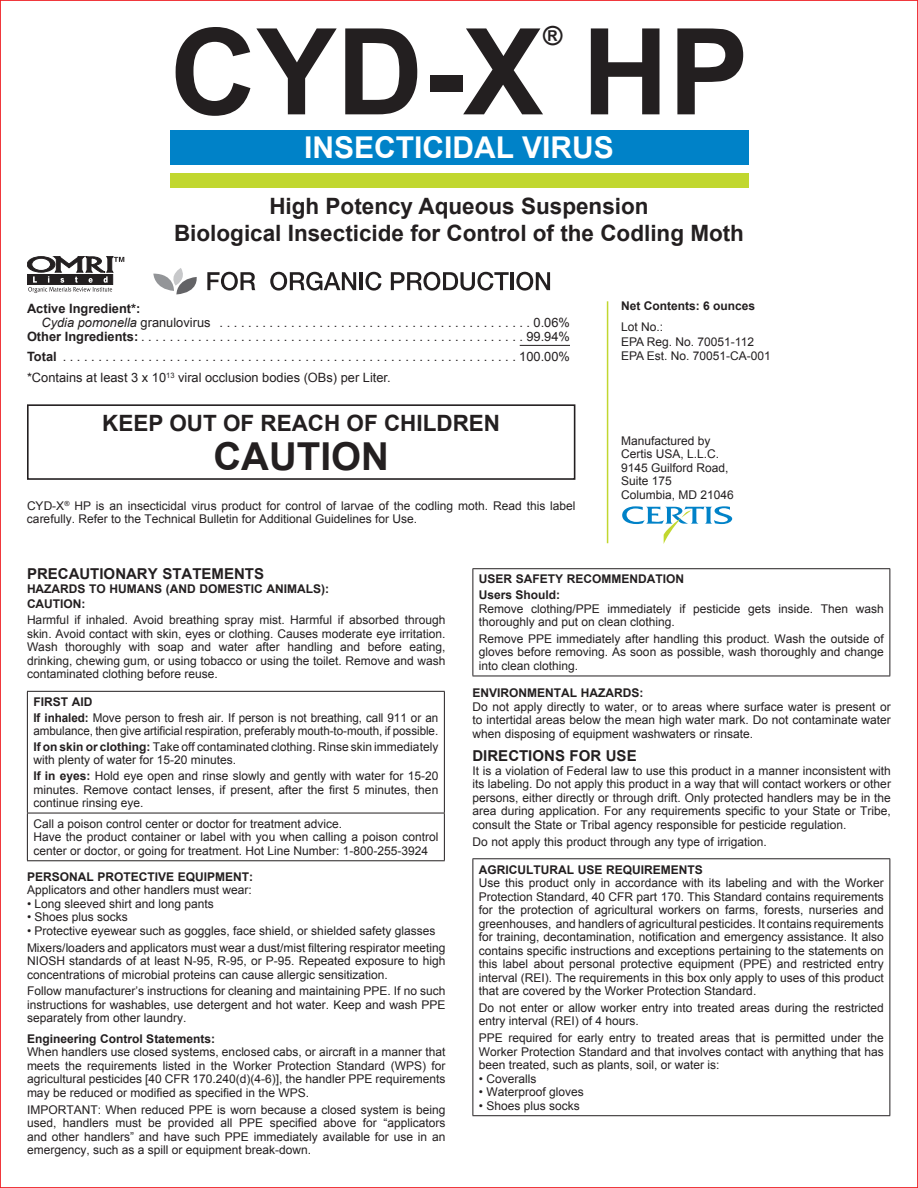
<style>
.page{position:relative;width:918px;height:1188px;background:#fff}
.page>*{position:absolute;margin:0;border:0;box-sizing:border-box;transform-origin:0 0}
.t1{font:700 120px "Arial";color:#231f20}
.t2{font:700 38.55px "Arial";color:#231f20}
.t3{font:700 30px "Arial";color:#fff}
.t4{font:700 26.25px "Arial";color:#231f20}
.t5{font:700 22.5px/27px "Arial";color:#231f20;text-align:center}
.t6{font:700 15px "Arial";color:#231f20}
.t7{font:12.9px/14.4px "Arial";color:#231f20}
.t8{font:12px/13.5px "Arial";color:#231f20}
.t9{font:700 12px/15.6px "Arial";color:#231f20}
.s1{font-weight:700}
.s2{font-style:italic}
</style>
<div class="page">
<hr style="left:27px;top:691px;width:418px;height:1px;background:#231f20">
<hr style="left:27px;top:692px;width:1px;height:121px;background:#231f20">
<hr style="left:444px;top:692px;width:1px;height:121px;background:#231f20">
<hr style="left:27px;top:813px;width:418px;height:1px;background:#231f20">
<hr style="left:27px;top:813px;width:1px;height:47px;background:#231f20">
<hr style="left:444px;top:813px;width:1px;height:47px;background:#231f20">
<hr style="left:27px;top:860px;width:418px;height:1px;background:#231f20">
<hr style="left:472px;top:568px;width:418px;height:1px;background:#231f20">
<hr style="left:472px;top:569px;width:1px;height:107px;background:#231f20">
<hr style="left:890px;top:569px;width:1px;height:107px;background:#231f20">
<hr style="left:472px;top:676px;width:418px;height:1px;background:#231f20">
<hr style="left:472px;top:858px;width:418px;height:1px;background:#231f20">
<hr style="left:472px;top:859px;width:1px;height:256px;background:#231f20">
<hr style="left:890px;top:859px;width:1px;height:256px;background:#231f20">
<hr style="left:472px;top:1115px;width:418px;height:1px;background:#231f20">
<div style="left:170px;top:173px;width:578px;height:15px;background:#c1d72f"></div>
<div style="left:170px;top:130px;width:578px;height:35px;background:#0082c8"></div>
<svg style="left:153px;top:268px;width:44px;height:26px"></svg>
<svg style="left:207px;top:272px;width:48px;height:19px"></svg>
<svg style="left:270px;top:272px;width:86px;height:19px"></svg>
<hr style="left:360px;top:272px;width:3px;height:18px;background:#231f20">
<svg style="left:365px;top:272px;width:16px;height:19px"></svg>
<svg style="left:391px;top:272px;width:118px;height:19px"></svg>
<hr style="left:511px;top:272px;width:3px;height:18px;background:#231f20">
<svg style="left:516px;top:272px;width:34px;height:19px"></svg>
<hr style="left:520px;top:345px;width:50px;height:1px;background:#231f20">
<div style="left:27px;top:404px;width:548px;height:76px;border:2px solid #231f20"></div>
<hr style="left:607px;top:301px;width:1px;height:242px;background:#c1d72f">
<svg style="left:622px;top:506px;width:110px;height:38px"></svg>
<svg style="left:27px;top:256px;width:97px;height:37px"></svg>
<h3 class="t4" style="left:543px;top:21px;width:21px">®</h3>
<h1 class="t1" style="left:170px;top:5px;width:580px">CYD-X HP</h1>
<h3 class="t3" style="left:304px;top:131px;width:28px">Insecticidal</h3>
<h3 class="t3" style="left:522px;top:131px;width:20px">Virus</h3>
<h3 class="t5" style="left:174px;top:192px;width:572px">High Potency Aqueous Suspension<br>Biological Insecticide for Control of the Codling Moth</h3>
<p class="t7" style="left:41px;top:301px;width:180px;text-indent:-14px"><span class="s1">Active Ingredient*:<br></span><span class="s2">Cydia pomonella</span> granulovirus .............................................</p>
<p class="t7" style="left:534px;top:315px;width:38px">0.06%</p>
<p class="t7" style="left:27px;top:330px;width:116px"><span class="s1">Other Ingredients:</span>.......................................................</p>
<p class="t7" style="left:526px;top:330px;width:45px">99.94%</p>
<p class="t7" style="left:27px;top:350px;width:37px"><span class="s1">Total</span> .................................................................</p>
<p class="t7" style="left:519px;top:350px;width:52px">100.00%</p>
<p class="t7" style="left:27px;top:371px;width:365px">*Contains at least 3 x 10<sup>13</sup> viral occlusion bodies (OBs) per Liter.</p>
<h3 class="t5" style="left:102px;top:409px;width:399px">KEEP OUT OF REACH OF CHILDREN</h3>
<h2 class="t2" style="left:213px;top:435px;width:177px">CAUTION</h2>
<p class="t8" style="left:27px;top:499px;width:550px">CYD-X<sup>®</sup> HP is an insecticidal virus product for control of larvae of the codling moth. Read this label carefully. Refer to the Technical Bulletin for Additional Guidelines for Use.</p>
<p class="t9" style="left:621px;top:298px;width:136px">Net Contents: 6 ounces</p>
<p class="t8" style="left:621px;top:320px;width:151px;line-height:14.4px">Lot No.:<br>EPA Reg. No. 70051-112<br>EPA Est. No. 70051-CA-001</p>
<p class="t8" style="left:621px;top:434px;width:114px">Manufactured by<br>Certis USA, L.L.C.<br>9145 Guilford Road,<br>Suite 175<br>Columbia, MD 21046</p>
<p class="t6" style="left:27px;top:566px;width:239px">PRECAUTIONARY STATEMENTS</p>
<p class="t9" style="left:27px;top:581px;width:304px">HAZARDS TO HUMANS (AND DOMESTIC ANIMALS):<br>CAUTION:</p>
<p class="t8" style="left:27px;top:613px;width:420px;text-align:justify">Harmful if inhaled. Avoid breathing spray mist. Harmful if absorbed through skin. Avoid contact with skin, eyes or clothing. Causes moderate eye irritation.<br>Wash thoroughly with soap and water after handling and before eating, drinking, chewing gum, or using tobacco or using the toilet. Remove and wash contaminated clothing before reuse.</p>
<p class="t8" style="left:33px;top:694px;width:406px;line-height:15.6px"><span class="s1">FIRST AID<br>If inhaled:</span> Move person to fresh air. If person is not breathing, call 911 or an</p>
<p class="t8" style="left:33px;top:723px;width:406px;line-height:15.6px">ambulance, then give artificial respiration, preferably mouth-to-mouth, if possible.<br><span class="s1">If on skin or clothing:</span> Take off contaminated clothing. Rinse skin immediately</p>
<p class="t8" style="left:33px;top:752px;width:406px;line-height:15.6px">with plenty of water for 15-20 minutes.<br><span class="s1">If in eyes:</span> Hold eye open and rinse slowly and gently with water for 15-20</p>
<p class="t8" style="left:33px;top:783px;width:406px">minutes. Remove contact lenses, if present, after the first 5 minutes, then continue rinsing eye.</p>
<p class="t8" style="left:33px;top:817px;width:406px">Call a poison control center or doctor for treatment advice.<br>Have the product container or label with you when calling a poison control center or doctor, or going for treatment. Hot Line Number: 1-800-255-3924</p>
<p class="t9" style="left:27px;top:869px;width:18px">Personal</p>
<p class="t9" style="left:97px;top:869px;width:17px">Protecti</p>
<p class="t9" style="left:158px;top:869px;width:46px">ve Equipment</p>
<p class="t9" style="left:249px;top:869px;width:5px">:</p>
<p class="t8" style="left:27px;top:883px;width:226px">Applicators and other handlers must wear:</p>
<p class="t8" style="left:27px;top:897px;width:188px">• Long sleeved shirt and long pants</p>
<p class="t8" style="left:27px;top:910px;width:102px">• Shoes plus socks</p>
<p class="t8" style="left:27px;top:922px;width:420px;line-height:16.8px">• Protective eyewear such as goggles, face shield, or shielded safety glasses<br>Mixers/loaders and applicators must wear a dust/mist filtering respirator meeting</p>
<p class="t8" style="left:27px;top:954px;width:420px">NIOSH standards of at least N-95, R-95, or P-95. Repeated exposure to high concentrations of microbial proteins can cause allergic sensitization.</p>
<p class="t8" style="left:27px;top:985px;width:420px;text-align:justify">Follow manufacturer’s instructions for cleaning and maintaining PPE. If no such instructions for washables, use detergent and hot water. Keep and wash PPE separately from other laundry.</p>
<p class="t9" style="left:27px;top:1031px;width:190px">Engineering Control Statements:</p>
<p class="t8" style="left:27px;top:1045px;width:420px;text-align:justify">When handlers use closed systems, enclosed cabs, or aircraft in a manner that meets the requirements listed in the Worker Protection Standard (WPS) for agricultural pesticides [40 CFR 170.240(d)(4-6)], the handler PPE requirements may be reduced or modified as specified in the WPS.</p>
<p class="t8" style="left:27px;top:1103px;width:420px;text-align:justify">IMPORTANT: When reduced PPE is worn because a closed system is being used, handlers must be provided all PPE specified above for “applicators and other handlers” and have such PPE immediately available for use in an emergency, such as a spill or equipment break-down.</p>
<p class="t9" style="left:479px;top:571px;width:207px">USER SAFETY RECOMMENDATION<br>Users Should:</p>
<p class="t8" style="left:479px;top:602px;width:406px">Remove clothing/PPE immediately if pesticide gets inside. Then wash thoroughly and put on clean clothing.</p>
<p class="t8" style="left:479px;top:632px;width:407px;text-align:justify">Remove PPE immediately after handling this product. Wash the outside of gloves before removing. As soon as possible, wash thoroughly and change into clean clothing.</p>
<p class="t9" style="left:473px;top:685px;width:172px">ENVIRONMENTAL HAZARDS:</p>
<p class="t8" style="left:473px;top:700px;width:420px;text-align:justify">Do not apply directly to water, or to areas where surface water is present or to intertidal areas below the mean high water mark. Do not contaminate water when disposing of equipment washwaters or rinsate.</p>
<p class="t6" style="left:472px;top:748px;width:166px">DIRECTIONS FOR USE</p>
<p class="t8" style="left:472px;top:764px;width:420px;text-align:justify">It is a violation of Federal law to use this product in a manner inconsistent with its labeling. Do not apply this product in a way that will contact workers or other persons, either directly or through drift. Only protected handlers may be in the area during application. For any requirements specific to your State or Tribe, consult the State or Tribal agency responsible for pesticide regulation.</p>
<p class="t8" style="left:472px;top:835px;width:296px">Do not apply this product through any type of irrigation.</p>
<p class="t9" style="left:479px;top:862px;width:226px">AGRICULTURAL USE REQUIREMENTS</p>
<p class="t8" style="left:479px;top:876px;width:406px;text-align:justify">Use this product only in accordance with its labeling and with the Worker Protection Standard, 40 CFR part 170. This Standard contains requirements for the protection of agricultural workers on farms, forests, nurseries and greenhouses, and handlers of agricultural pesticides. It contains requirements for training, decontamination, notification and emergency assistance. It also contains specific instructions and exceptions pertaining to the statements on this label about personal protective equipment (PPE) and restricted entry interval (REI). The requirements in this box only apply to uses of this product that are covered by the Worker Protection Standard.</p>
<p class="t8" style="left:479px;top:1001px;width:407px">Do not enter or allow worker entry into treated areas during the restricted entry interval (REI) of 4 hours.</p>
<p class="t8" style="left:479px;top:1031px;width:406px;text-align:justify">PPE required for early entry to treated areas that is permitted under the Worker Protection Standard and that involves contact with anything that has been treated, such as plants, soil, or water is:</p>
<p class="t8" style="left:479px;top:1072px;width:59px">• Coveralls</p>
<p class="t8" style="left:479px;top:1085px;width:106px">• Waterproof gloves</p>
<p class="t8" style="left:479px;top:1099px;width:102px">• Shoes plus socks</p>
</div>
